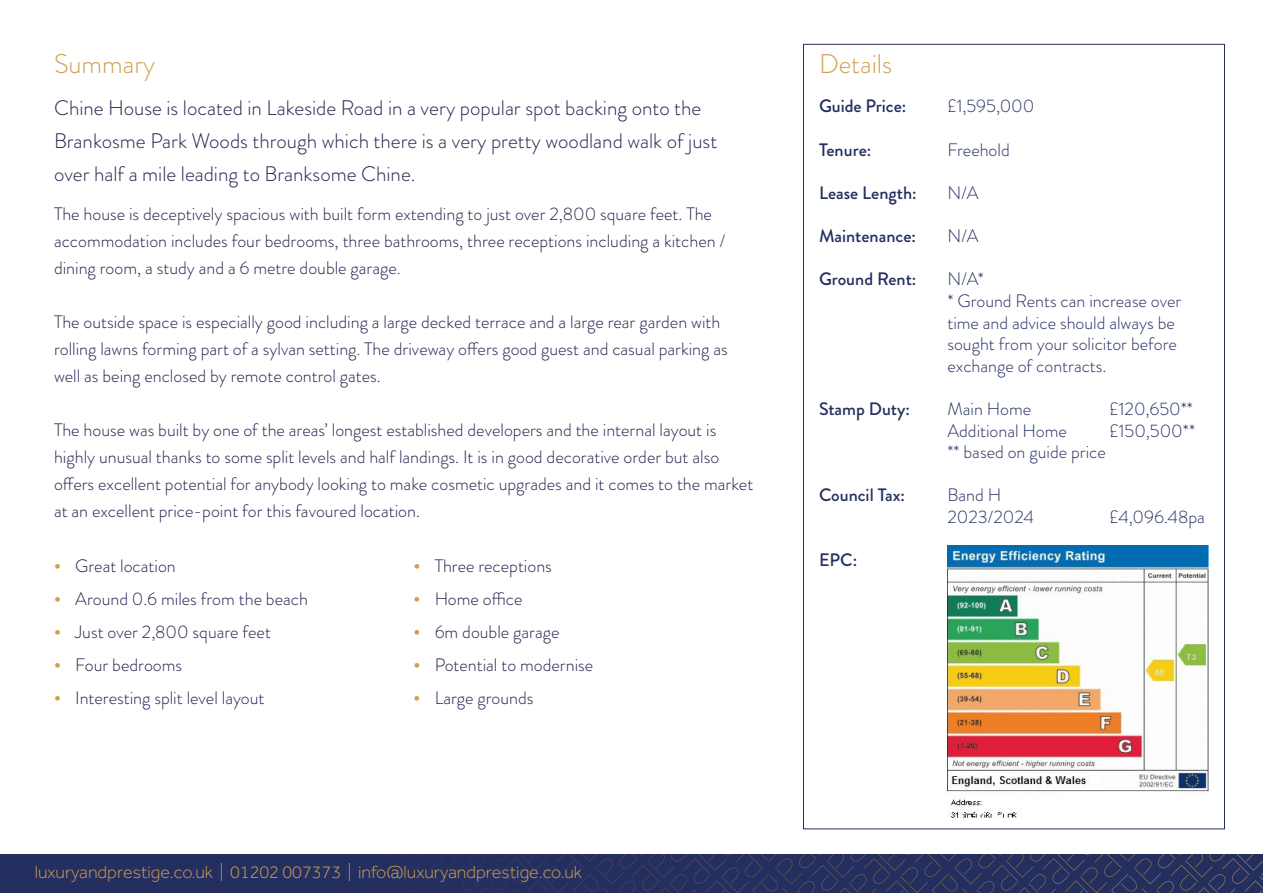
<style>
.page{position:relative;width:1263px;height:893px;background:#fff}
.page>*{position:absolute;margin:0;border:0;box-sizing:border-box;transform-origin:0 0}
.t1{font:300 27px "Brandon Grotesque";color:#cfa151}
.t2{font:300 21px/33px "Brandon Grotesque";color:#26224e}
.t3{font:300 18px/27px "Brandon Grotesque";color:#26224e}
.t4{font:300 18px/21.6px "Brandon Grotesque";color:#242f60}
.t5{font:500 18px "Brandon Grotesque";color:#242f60}
.t6{font:300 18px "Effra";color:#cfa151}
.s1{font-weight:700;color:#cfa04d}
</style>
<div class="page">
<div style="left:0;top:855px;width:1263px;height:38px;background:#242f60"></div>
<svg style="left:432px;top:855px;width:831px;height:38px"></svg>
<img style="left:947px;top:546px;width:262px;height:272px">
<h1 class="t1" style="left:54px;top:45px;width:103px">Summary</h1>
<h1 class="t1" style="left:819px;top:45px;width:75px">Details</h1>
<p class="t2" style="left:54px;top:91px;width:665px">Chine House is located in Lakeside Road in a very popular spot backing onto the<br>Brankosme Park Woods through which there is a very pretty woodland walk of just over half a mile leading to Branksome Chine.</p>
<p class="t3" style="left:54px;top:201px;width:673px">The house is deceptively spacious with built form extending to just over 2,800 square feet. The accommodation includes four bedrooms, three bathrooms, three receptions including a kitchen / dining room, a study and a 6 metre double garage.</p>
<p class="t3" style="left:54px;top:309px;width:675px">The outside space is especially good including a large decked terrace and a large rear garden with rolling lawns forming part of a sylvan setting. The driveway offers good guest and casual parking as well as being enclosed by remote control gates.</p>
<p class="t3" style="left:54px;top:417px;width:701px">The house was built by one of the areas’ longest established developers and the internal layout is highly unusual thanks to some split levels and half landings. It is in good decorative order but also offers excellent potential for anybody looking to make cosmetic upgrades and it comes to the market at an excellent price-point for this favoured location.</p>
<p class="t3" style="left:54px;top:552px;width:123px"><span class="s1">•</span> Great location</p>
<p class="t3" style="left:54px;top:585px;width:255px"><span class="s1">•</span> Around 0.6 miles from the beach</p>
<p class="t3" style="left:54px;top:618px;width:218px"><span class="s1">•</span> Just over 2,800 square feet</p>
<p class="t3" style="left:54px;top:651px;width:130px"><span class="s1">•</span> Four bedrooms</p>
<p class="t3" style="left:54px;top:684px;width:212px"><span class="s1">•</span> Interesting split level layout</p>
<p class="t5" style="left:819px;top:94px;width:89px">Guide Price:</p>
<p class="t5" style="left:819px;top:137px;width:54px">Tenure:</p>
<p class="t5" style="left:819px;top:180px;width:99px">Lease Length:</p>
<p class="t5" style="left:819px;top:223px;width:98px">Maintenance:</p>
<p class="t5" style="left:819px;top:267px;width:99px">Ground Rent:</p>
<p class="t5" style="left:819px;top:396px;width:92px">Stamp Duty:</p>
<p class="t5" style="left:819px;top:483px;width:87px">Council Tax:</p>
<p class="t5" style="left:819px;top:547px;width:40px">EPC:</p>
<p class="t3" style="left:413px;top:552px;width:140px"><span class="s1">•</span> Three receptions</p>
<p class="t3" style="left:413px;top:585px;width:111px"><span class="s1">•</span> Home office</p>
<p class="t3" style="left:413px;top:618px;width:148px"><span class="s1">•</span> 6m double garage</p>
<p class="t3" style="left:413px;top:651px;width:181px"><span class="s1">•</span> Potential to modernise</p>
<p class="t3" style="left:413px;top:684px;width:122px"><span class="s1">•</span> Large grounds</p>
<p class="t4" style="left:947px;top:96px;width:89px">£1,595,000</p>
<p class="t4" style="left:947px;top:139px;width:64px">Freehold</p>
<p class="t4" style="left:947px;top:182px;width:33px">N/A</p>
<p class="t4" style="left:947px;top:225px;width:33px">N/A</p>
<p class="t4" style="left:947px;top:268px;width:235px">N/A*<br>* Ground Rents can increase over time and advice should always be sought from your solicitor before exchange of contracts.</p>
<p class="t4" style="left:947px;top:398px;width:85px">Main Home</p>
<p class="t4" style="left:1109px;top:398px;width:85px">£120,650**</p>
<p class="t4" style="left:947px;top:420px;width:121px">Additional Home</p>
<p class="t4" style="left:1109px;top:420px;width:87px">£150,500**</p>
<p class="t4" style="left:947px;top:441px;width:160px">** based on guide price</p>
<p class="t4" style="left:947px;top:484px;width:88px">Band H<br>2023/2024</p>
<p class="t4" style="left:1109px;top:506px;width:97px">£4,096.48pa</p>
<p class="t6" style="left:35px;top:862px;width:549px">luxuryandprestige.co.uk | 01202 007373 | info@luxuryandprestige.co.uk</p>
</div>
